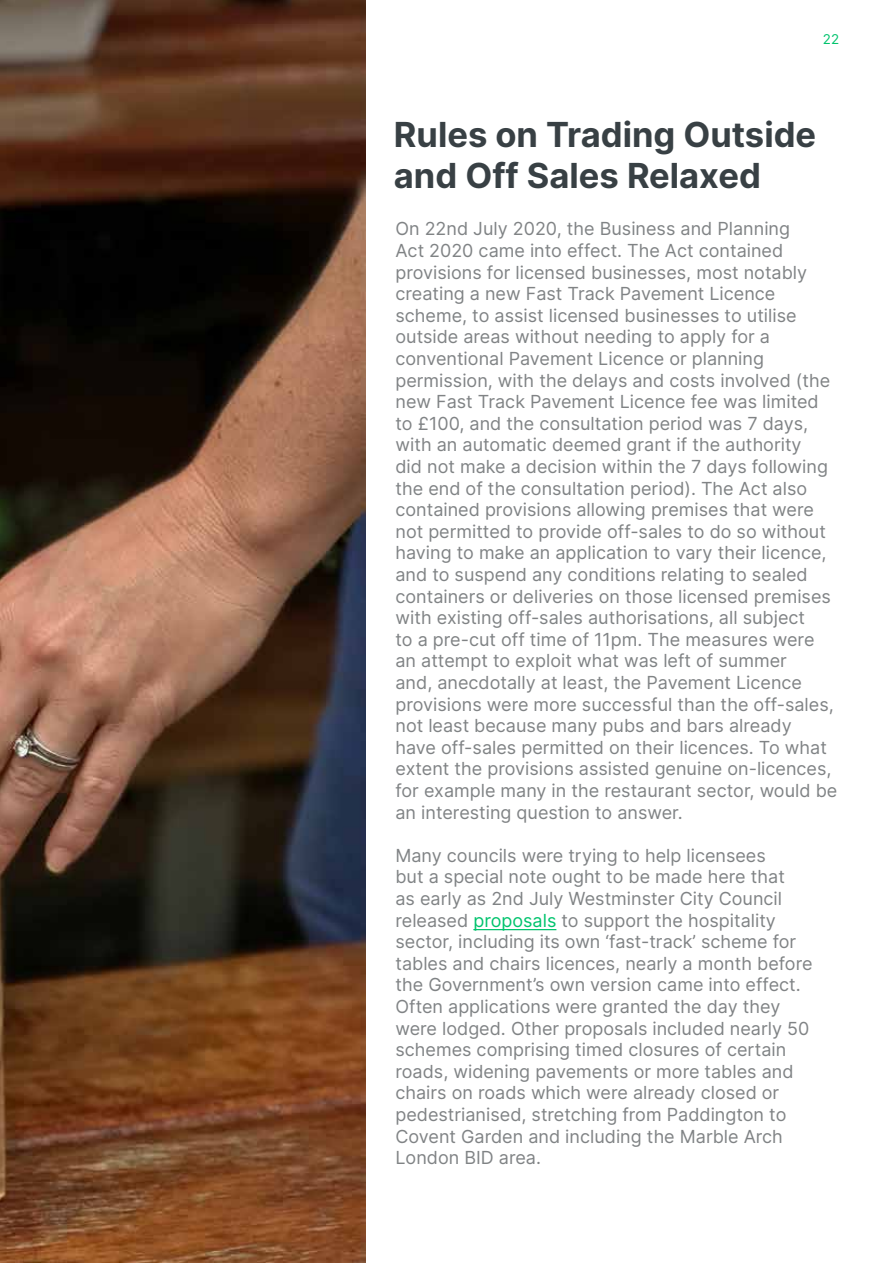
<style>
.page{position:relative;width:893px;height:1263px;background:#fff}
.page>*{position:absolute;margin:0;border:0;box-sizing:border-box;transform-origin:0 0}
.t1{font:700 34.5px/41.4px "Inter";color:#384044}
.t2{font:18px/21.6px "Inter";color:#808385}
.t3{font:13.5px "Inter";color:#01c36d}
.s1{color:#01c36d}
</style>
<div class="page">
<hr style="left:473px;top:929px;width:83px;height:1px;background:#01c36d">
<hr style="left:892px;top:1008px;width:1px;height:255px;background:#384044">
<img style="left:0;top:0;width:366px;height:1263px">
<p class="t3" style="left:823px;top:29px;width:18px">22</p>
<h1 class="t1" style="left:394px;top:112px;width:424px">Rules on Trading Outside and Off Sales Relaxed</h1>
<p class="t2" style="left:395px;top:218px;width:443px">On 22nd July 2020, the Business and Planning<br>Act 2020 came into effect. The Act contained provisions for licensed businesses, most notably creating a new Fast Track Pavement Licence scheme, to assist licensed businesses to utilise outside areas without needing to apply for a conventional Pavement Licence or planning permission, with the delays and costs involved (the new Fast Track Pavement Licence fee was limited to £100, and the consultation period was 7 days, with an automatic deemed grant if the authority<br>did not make a decision within the 7 days following the end of the consultation period). The Act also contained provisions allowing premises that were not permitted to provide off-sales to do so without having to make an application to vary their licence, and to suspend any conditions relating to sealed containers or deliveries on those licensed premises with existing off-sales authorisations, all subject<br>to a pre-cut off time of 11pm. The measures were an attempt to exploit what was left of summer<br>and, anecdotally at least, the Pavement Licence provisions were more successful than the off-sales, not least because many pubs and bars already<br>have off-sales permitted on their licences. To what extent the provisions assisted genuine on-licences, for example many in the restaurant sector, would be an interesting question to answer.</p>
<p class="t2" style="left:395px;top:844px;width:419px">Many councils were trying to help licensees<br>but a special note ought to be made here that<br>as early as 2nd July Westminster City Council released <span class="s1">proposals</span> to support the hospitality sector, including its own ‘fast-track’ scheme for tables and chairs licences, nearly a month before the Government’s own version came into effect.<br>Often applications were granted the day they were lodged. Other proposals included nearly 50 schemes comprising timed closures of certain roads, widening pavements or more tables and chairs on roads which were already closed or pedestrianised, stretching from Paddington to Covent Garden and including the Marble Arch London BID area.</p>
</div>
